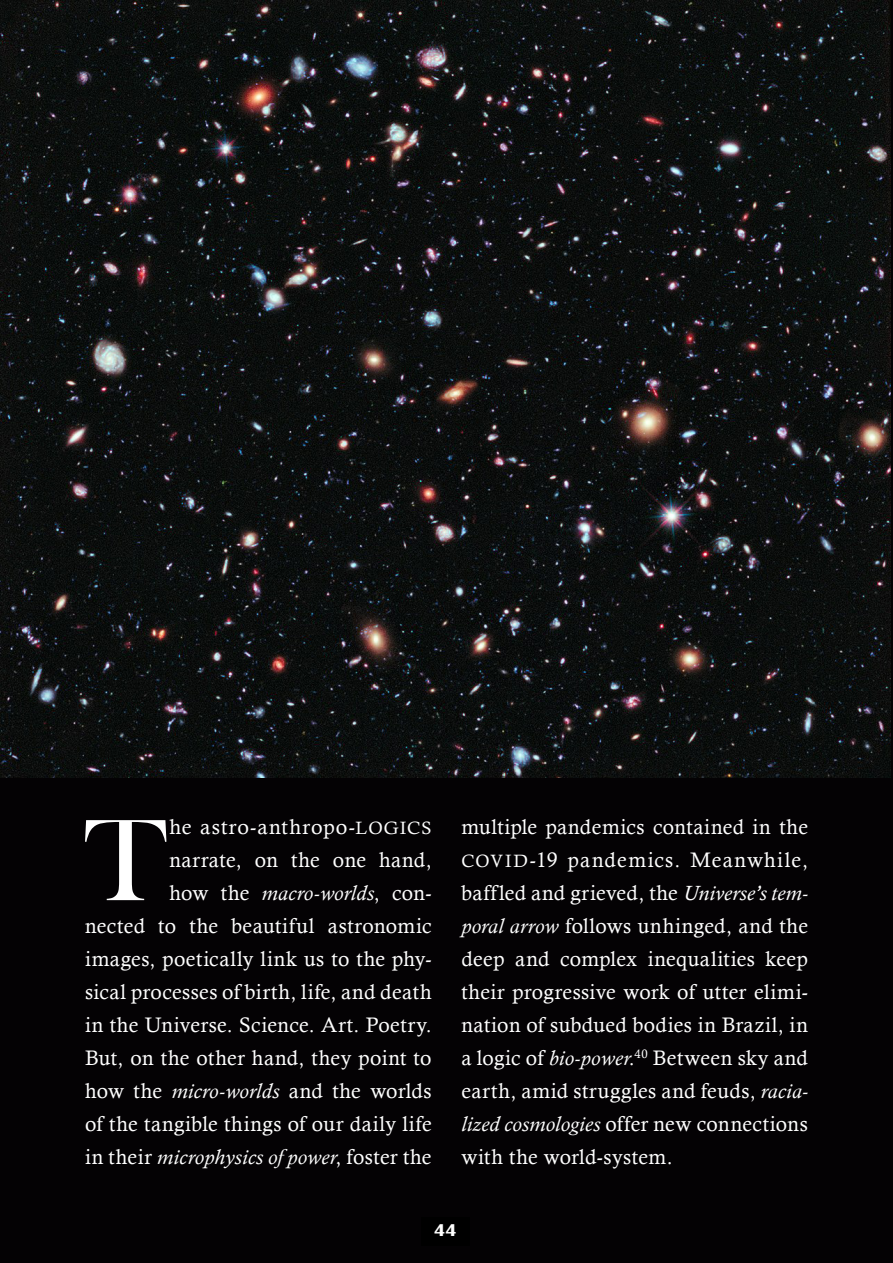
<style>
.page{position:relative;width:893px;height:1263px;background:#040204}
.page>*{position:absolute;margin:0;border:0;box-sizing:border-box;transform-origin:0 0}
.t1{font:120px "Bask Old Face";color:#fff}
.t2{font:21px/33px "Calisto";letter-spacing:.025em;color:#fff;text-align:right}
.t3{font:700 18px "Exotic 350 BT";color:#fff}
.s1{font-size:17.85px}
.s2{font-style:italic}
</style>
<div class="page">
<img style="left:0;top:0;width:891px;height:777px">
<div style="left:421px;top:1218px;width:49px;height:28px;background:#000"></div>
<p class="t2" style="left:85px;top:810px;width:348px">he astro-anthropo-<span class="s1">LOGICS<br></span>narrate, on the one hand,<br>how the <span class="s2">macro-worlds</span>, con-<br>nected to the beautiful astronomic images, poetically link us to the phy&shy;sical processes of birth, life, and death in the Universe. Science. Art. Poetry.<br>But, on the other hand, they point to how the <span class="s2">micro-worlds</span> and the worlds of the tangible things of our daily life in their <span class="s2">microphysics of power</span>, foster the</p>
<p class="t2" style="left:461px;top:810px;width:348px;text-align:justify">multiple pandemics contained in the <span class="s1">COVID</span>-19 pandemics. Meanwhile, baffled and grieved, the <span class="s2">Universe’s tem&shy;poral arrow</span> follows unhinged, and the deep and complex inequalities keep their progressive work of utter elimi&shy;nation of subdued bodies in Brazil, in a logic of <span class="s2">bio-power</span>.<sup>40</sup> Between sky and earth, amid struggles and feuds, <span class="s2">racia&shy;lized cosmologies</span> offer new connections with the world-system.</p>
<p class="t1" style="left:85px;top:794px;width:84px">T</p>
<p class="t3" style="left:434px;top:1219px;width:24px">44</p>
</div>
